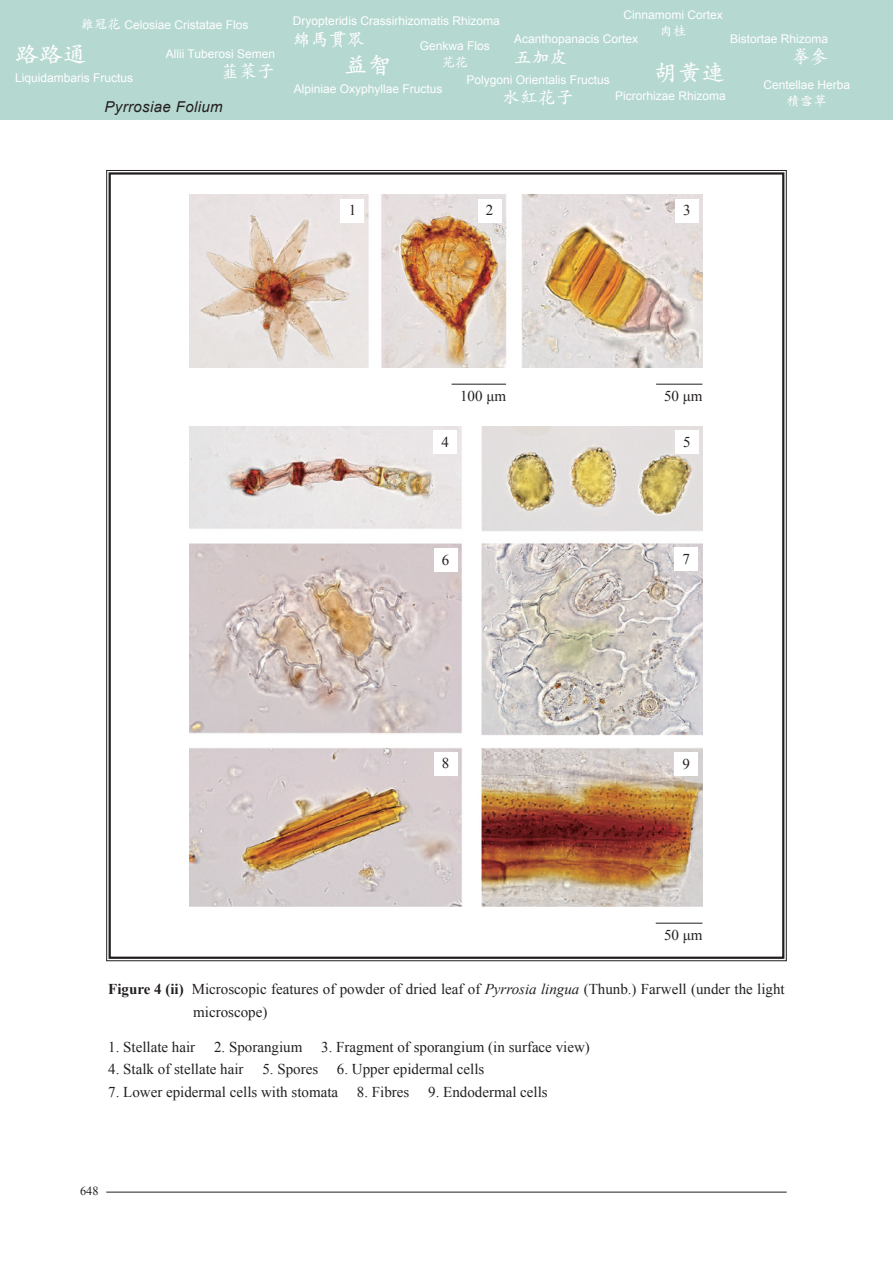
<style>
.page{position:relative;width:893px;height:1263px;background:#fff}
.page>*{position:absolute;margin:0;border:0;box-sizing:border-box;transform-origin:0 0}
.t1{font:600 24px "M Kai HK";color:#fff}
.t2{font:600 18px "M Kai HK";color:#fff}
.t3{font:15px/22.5px "Times New Roman";color:#231f20}
.t4{font:italic 15px "Arial";letter-spacing:.025em;color:#231f20}
.t5{font:600 13.5px "M Kai HK";color:#fff}
.t6{font:12.3px "Times New Roman";color:#231f20}
.t7{font:12px "Arial";color:#fff}
.s1{font-family:"M Kai HK";font-weight:600;font-size:13.5px}
.s2{font-weight:700}
.s3{font-style:italic}
</style>
<div class="page">
<div style="left:0;top:0;width:893px;height:119px;background:#b5d8d0"></div>
<hr style="left:106px;top:1192px;width:681px;height:1px;background:#231f20">
<svg style="left:106px;top:170px;width:681px;height:791px"></svg>
<img style="left:189px;top:195px;width:513px;height:172px">
<img style="left:189px;top:426px;width:513px;height:480px">
<hr style="left:452px;top:384px;width:54px;height:1px;background:#231f20">
<div style="left:341px;top:199px;width:23px;height:23px;background:#fff"></div>
<div style="left:675px;top:199px;width:23px;height:23px;background:#fff"></div>
<div style="left:433px;top:431px;width:24px;height:23px;background:#fff"></div>
<div style="left:434px;top:752px;width:23px;height:24px;background:#fff"></div>
<div style="left:674px;top:753px;width:24px;height:23px;background:#fff"></div>
<div style="left:675px;top:431px;width:24px;height:23px;background:#fff"></div>
<div style="left:434px;top:548px;width:23px;height:24px;background:#fff"></div>
<div style="left:674px;top:547px;width:24px;height:24px;background:#fff"></div>
<div style="left:478px;top:199px;width:23px;height:23px;background:#fff"></div>
<hr style="left:656px;top:923px;width:46px;height:1px;background:#231f20">
<hr style="left:656px;top:384px;width:46px;height:1px;background:#231f20">
<p class="t7" style="left:623px;top:7px;width:101px">Cinnamomi Cortex</p>
<p class="t5" style="left:660px;top:22px;width:28px">肉桂</p>
<p class="t7" style="left:293px;top:13px;width:208px">Dryopteridis Crassirhizomatis Rhizoma</p>
<p class="t2" style="left:293px;top:27px;width:73px">綿馬貫眾</p>
<p class="t7" style="left:514px;top:31px;width:126px">Acanthopanacis Cortex</p>
<p class="t2" style="left:514px;top:45px;width:55px">五加皮</p>
<p class="t7" style="left:81px;top:17px;width:169px"><span class="s1">雞冠花</span> Celosiae Cristatae Flos</p>
<p class="t7" style="left:730px;top:31px;width:100px">Bistortae Rhizoma</p>
<p class="t2" style="left:792px;top:44px;width:37px">拳參</p>
<p class="t7" style="left:420px;top:38px;width:72px">Genkwa Flos</p>
<p class="t5" style="left:441px;top:52px;width:28px">芫花</p>
<p class="t1" style="left:15px;top:37px;width:73px">路路通</p>
<p class="t7" style="left:15px;top:70px;width:120px">Liquidambaris Fructus</p>
<p class="t1" style="left:654px;top:56px;width:73px">胡黃連</p>
<p class="t7" style="left:615px;top:88px;width:112px">Picrorhizae Rhizoma</p>
<p class="t7" style="left:166px;top:45px;width:111px">Allii Tuberosi Semen</p>
<p class="t2" style="left:221px;top:59px;width:55px">韮菜子</p>
<p class="t4" style="left:105px;top:97px;width:120px">Pyrrosiae Folium</p>
<p class="t1" style="left:344px;top:48px;width:49px">益智</p>
<p class="t7" style="left:294px;top:81px;width:150px">Alpiniae Oxyphyllae Fructus</p>
<p class="t7" style="left:467px;top:72px;width:145px">Polygoni Orientalis Fructus</p>
<p class="t2" style="left:502px;top:85px;width:73px">水紅花子</p>
<p class="t7" style="left:763px;top:77px;width:88px">Centellae Herba</p>
<p class="t5" style="left:787px;top:92px;width:42px">積雪草</p>
<p class="t3" style="left:349px;top:199px;width:9px">1</p>
<p class="t3" style="left:683px;top:199px;width:9px">3</p>
<p class="t3" style="left:486px;top:199px;width:9px">2</p>
<p class="t3" style="left:441px;top:430px;width:9px">4</p>
<p class="t3" style="left:460px;top:385px;width:47px">100 μm</p>
<p class="t3" style="left:664px;top:385px;width:40px">50 μm</p>
<p class="t3" style="left:683px;top:430px;width:9px">5</p>
<p class="t3" style="left:442px;top:548px;width:9px">6</p>
<p class="t3" style="left:682px;top:547px;width:9px">7</p>
<p class="t3" style="left:442px;top:752px;width:9px">8</p>
<p class="t3" style="left:682px;top:752px;width:9px">9</p>
<p class="t3" style="left:664px;top:924px;width:40px">50 μm</p>
<p class="t3" style="left:193px;top:977px;width:593px;text-indent:-85px"><span class="s2">Figure 4 (ii)</span> Microscopic features of powder of dried leaf of <span class="s3">Pyrrosia lingua</span> (Thunb.) Farwell (under the light microscope)</p>
<p class="t3" style="left:108px;top:1035px;width:89px">1. Stellate hair</p>
<p class="t3" style="left:214px;top:1035px;width:377px">2. Sporangium 3. Fragment of sporangium (in surface view)</p>
<p class="t3" style="left:108px;top:1058px;width:137px">4. Stalk of stellate hair</p>
<p class="t3" style="left:262px;top:1058px;width:57px">5. Spores</p>
<p class="t3" style="left:337px;top:1058px;width:149px">6. Upper epidermal cells</p>
<p class="t3" style="left:108px;top:1080px;width:231px">7. Lower epidermal cells with stomata</p>
<p class="t3" style="left:357px;top:1080px;width:54px">8. Fibres</p>
<p class="t3" style="left:428px;top:1080px;width:121px">9. Endodermal cells</p>
<p class="t6" style="left:80px;top:1182px;width:20px">648</p>
</div>
